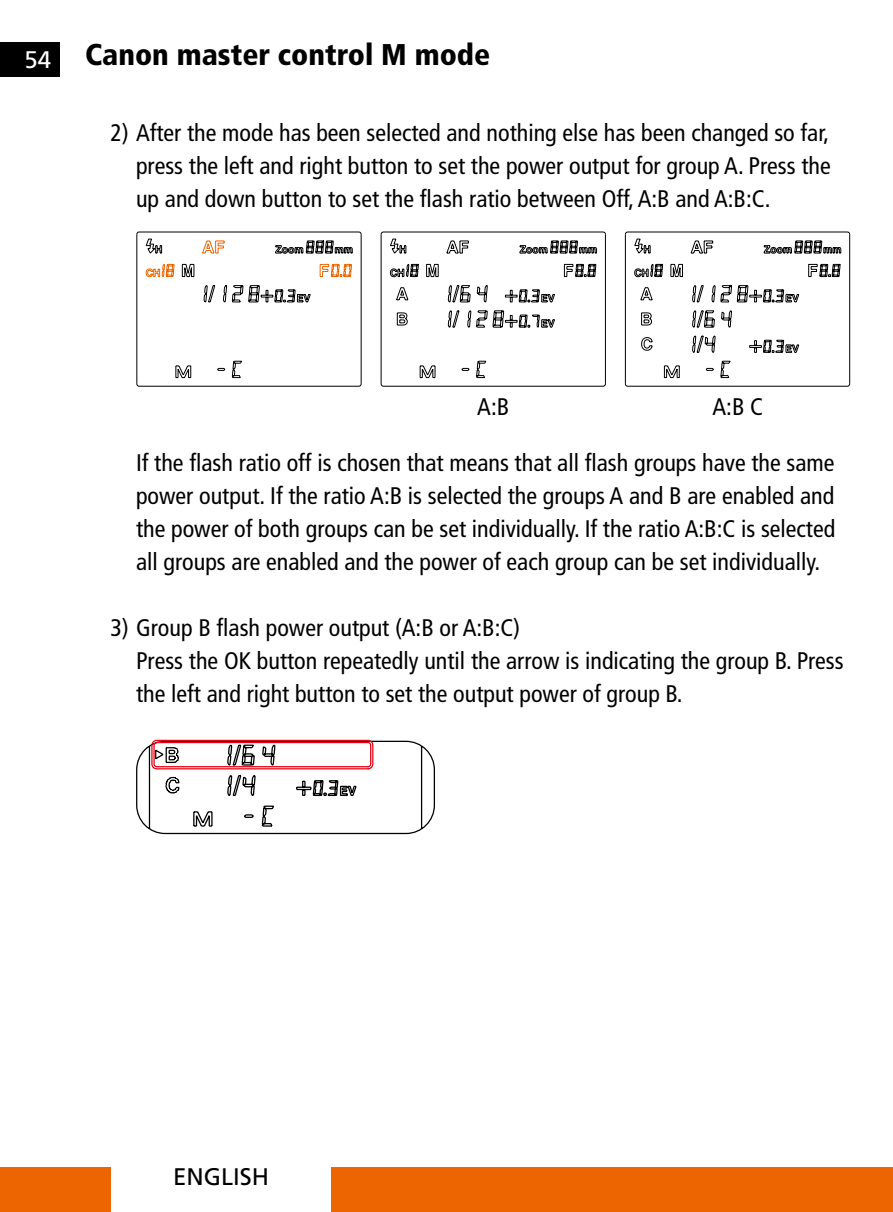
<style>
.page{position:relative;width:893px;height:1212px;background:#fff}
.page>*{position:absolute;margin:0;border:0;box-sizing:border-box;transform-origin:0 0}
.t1{font:900 condensed 30px "Frutiger LT";color:#000}
.t2{font:condensed 24px/33px "Frutiger LT";color:#000;text-align:justify}
.t3{font:24px "Frutiger LT";color:#000}
.t4{font:24px "Frutiger LT";color:#fff}
</style>
<div class="page">
<div style="left:331px;top:1167px;width:562px;height:45px;background:#ec6500"></div>
<div style="left:0;top:1167px;width:111px;height:45px;background:#ec6500"></div>
<div style="left:0;top:43px;width:60px;height:34px;background:#000"></div>
<svg style="left:136px;top:739px;width:299px;height:96px"></svg>
<svg style="left:624px;top:231px;width:227px;height:156px"></svg>
<svg style="left:136px;top:231px;width:226px;height:156px"></svg>
<svg style="left:380px;top:231px;width:226px;height:156px"></svg>
<p class="t4" style="left:24px;top:46px;width:28px">54</p>
<p class="t1" style="left:85px;top:37px;width:407px">Canon master control M mode</p>
<p class="t2" style="left:136px;top:116px;width:696px;text-indent:-26px">2) After the mode has been selected and nothing else has been changed so far, press the left and right button to set the power output for group A. Press the up and down button to set the flash ratio between Off, A:B and A:B:C.</p>
<p class="t2" style="left:477px;top:390px;width:33px">A:B</p>
<p class="t2" style="left:712px;top:390px;width:52px">A:B C</p>
<p class="t2" style="left:136px;top:446px;width:701px">If the flash ratio off is chosen that means that all flash groups have the same power output. If the ratio A:B is selected the groups A and B are enabled and the power of both groups can be set individually. If the ratio A:B:C is selected all groups are enabled and the power of each group can be set individually.</p>
<p class="t2" style="left:136px;top:611px;width:709px;text-align:left;text-indent:-26px">3) Group B flash power output (A:B or A:B:C)<br>Press the OK button repeatedly until the arrow is indicating the group B. Press the left and right button to set the output power of group B.</p>
<p class="t3" style="left:173px;top:1162px;width:97px">ENGLISH</p>
</div>
